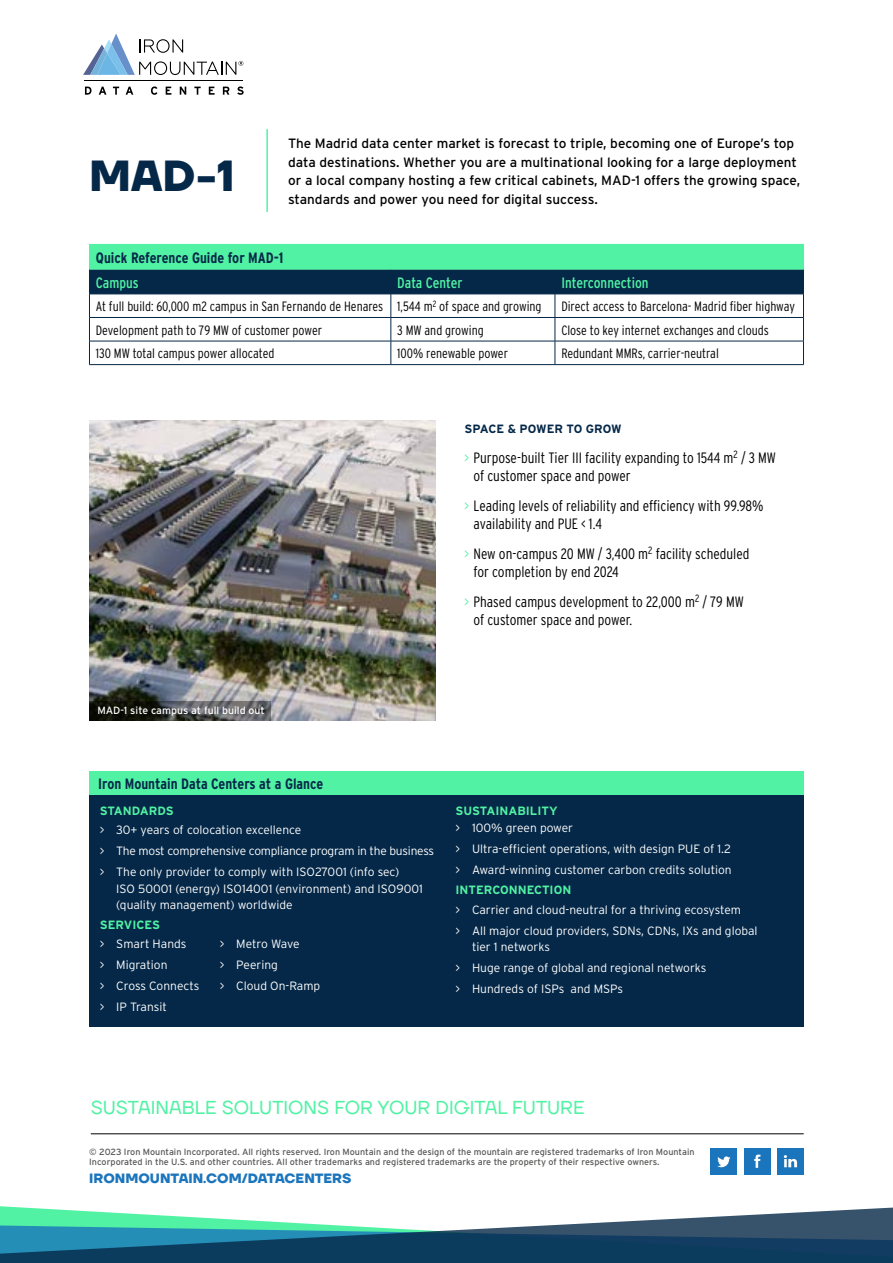
<style>
.page{position:relative;width:893px;height:1263px;background:#fff}
.page>*{position:absolute;margin:0;border:0;box-sizing:border-box;transform-origin:0 0}
.t1{font:700 43.5px "TT Firs Neue";color:#052848}
.t2{font:18.75px "TT Firs Neue";color:#51f2a4}
.t3{font:300 15px/18px "Interstate Condensed";color:#000}
.t4{font:700 15px "Interstate Condensed";color:#052848}
.t5{font:15px "Interstate Condensed";color:#51f2a4}
.t6{font:300 13.5px "Interstate Condensed";color:#000}
.t7{font:13.5px/18.8px "Interstate";color:#000}
.t8{font:700 13.5px "TT Firs Neue";color:#1b75bc}
.t9{font:300 12px/21px "Interstate";color:#fff}
.t10{font:300 12px/21px "Interstate";letter-spacing:-.02em;color:#fff}
.t11{font:700 12px "Interstate";color:#51f2a4}
.t12{font:700 12px "Interstate";color:#052848}
.t13{font:10.5px "Interstate";color:#fff}
.t14{font:9px/10.5px "Interstate";color:#575756}
.s1{color:#51f2a4}
</style>
<div class="page">
<hr style="left:91px;top:1133px;width:713px;height:1px;background:#000">
<div style="left:777px;top:1148px;width:27px;height:26px;background:#1b75bc"></div>
<svg style="left:784px;top:1155px;width:13px;height:12px"></svg>
<div style="left:744px;top:1148px;width:27px;height:26px;background:#1b75bc"></div>
<svg style="left:754px;top:1154px;width:7px;height:14px"></svg>
<div style="left:711px;top:1148px;width:26px;height:26px;background:#1b75bc"></div>
<svg style="left:717px;top:1156px;width:13px;height:11px"></svg>
<svg style="left:0;top:1207px;width:893px;height:56px"></svg>
<svg style="left:83px;top:34px;width:160px;height:41px"></svg>
<svg style="left:85px;top:87px;width:6px;height:8px"></svg>
<svg style="left:99px;top:87px;width:7px;height:8px"></svg>
<svg style="left:113px;top:87px;width:6px;height:8px"></svg>
<svg style="left:126px;top:87px;width:7px;height:8px"></svg>
<svg style="left:151px;top:86px;width:6px;height:9px"></svg>
<svg style="left:166px;top:87px;width:5px;height:8px"></svg>
<svg style="left:180px;top:87px;width:6px;height:8px"></svg>
<svg style="left:194px;top:87px;width:7px;height:8px"></svg>
<svg style="left:209px;top:87px;width:6px;height:8px"></svg>
<svg style="left:223px;top:87px;width:6px;height:8px"></svg>
<svg style="left:237px;top:86px;width:7px;height:9px"></svg>
<hr style="left:84px;top:80px;width:159px;height:1px;background:#000">
<img style="left:89px;top:421px;width:347px;height:299px">
<hr style="left:89px;top:364px;width:302px;height:1px;background:#052848">
<hr style="left:391px;top:364px;width:164px;height:1px;background:#052848">
<hr style="left:555px;top:364px;width:249px;height:1px;background:#052848">
<hr style="left:89px;top:244px;width:302px;height:1px;background:#51f2a4">
<svg style="left:89px;top:245px;width:715px;height:119px"></svg>
<hr style="left:391px;top:244px;width:164px;height:1px;background:#51f2a4">
<hr style="left:555px;top:244px;width:249px;height:1px;background:#51f2a4">
<hr style="left:89px;top:269px;width:302px;height:1px;background:#51f2a4">
<hr style="left:391px;top:269px;width:164px;height:1px;background:#51f2a4">
<hr style="left:555px;top:269px;width:249px;height:1px;background:#51f2a4">
<div style="left:89px;top:794px;width:715px;height:233px;background:#052848"></div>
<svg style="left:89px;top:701px;width:182px;height:19px;background:#3e3f3d"></svg>
<hr style="left:266px;top:129px;width:2px;height:83px;background:#51f2a4">
<div style="left:89px;top:771px;width:715px;height:23px;background:#51f2a4"></div>
<h1 class="t1" style="left:89px;top:146px;width:147px">MAD-1</h1>
<p class="t7" style="left:288px;top:134px;width:514px">The Madrid data center market is forecast to triple, becoming one of Europe’s top data destinations. Whether you are a multinational looking for a large deployment or a local company hosting a few critical cabinets, MAD-1 offers the growing space, standards and power you need for digital success.</p>
<p class="t4" style="left:96px;top:249px;width:189px">Quick Reference Guide for MAD-1</p>
<p class="t5" style="left:96px;top:274px;width:44px">Campus</p>
<p class="t5" style="left:397px;top:274px;width:67px">Data Center</p>
<p class="t5" style="left:561px;top:274px;width:89px">Interconnection</p>
<p class="t6" style="left:96px;top:299px;width:447px">At full build: 60,000 m2 campus in San Fernando de Henares 1,544 m<sup>2</sup> of space and growing</p>
<p class="t6" style="left:561px;top:299px;width:235px">Direct access to Barcelona- Madrid fiber highway</p>
<p class="t6" style="left:96px;top:322px;width:228px">Development path to 79 MW of customer power</p>
<p class="t6" style="left:397px;top:322px;width:88px">3 MW and growing</p>
<p class="t6" style="left:561px;top:322px;width:209px">Close to key internet exchanges and clouds</p>
<p class="t6" style="left:96px;top:346px;width:180px">130 MW total campus power allocated</p>
<p class="t6" style="left:397px;top:346px;width:112px">100% renewable power</p>
<p class="t6" style="left:561px;top:346px;width:159px">Redundant MMRs, carrier-neutral</p>
<p class="t12" style="left:464px;top:422px;width:159px">SPACE &amp; POWER TO GROW</p>
<p class="t3" style="left:473px;top:448px;width:304px;text-indent:-9px"><span class="s1">&gt;</span> Purpose-built Tier III facility expanding to 1544 m<sup>2</sup> / 3 MW of customer space and power</p>
<p class="t3" style="left:473px;top:496px;width:292px;text-indent:-9px"><span class="s1">&gt;</span> Leading levels of reliability and efficiency with 99.98% availability and PUE &lt; 1.4</p>
<p class="t3" style="left:473px;top:544px;width:277px;text-indent:-9px"><span class="s1">&gt;</span> New on-campus 20 MW / 3,400 m<sup>2</sup> facility scheduled for completion by end 2024</p>
<p class="t3" style="left:473px;top:592px;width:272px;text-indent:-9px"><span class="s1">&gt;</span> Phased campus development to 22,000 m<sup>2</sup> / 79 MW of customer space and power.</p>
<p class="t13" style="left:97px;top:704px;width:169px">MAD-1 site campus at full build out</p>
<p class="t4" style="left:98px;top:775px;width:227px">Iron Mountain Data Centers at a Glance</p>
<p class="t11" style="left:100px;top:804px;width:75px">STANDARDS</p>
<p class="t10" style="left:100px;top:819px;width:336px">&gt; 30+ years of colocation excellence<br>&gt; The most comprehensive compliance program in the business &gt; The only provider to comply with ISO27001 (info sec)</p>
<p class="t9" style="left:116px;top:880px;width:308px;line-height:16.5px">ISO 50001 (energy) ISO14001 (environment) and ISO9001 (quality management) worldwide</p>
<p class="t11" style="left:100px;top:918px;width:62px">SERVICES</p>
<p class="t9" style="left:100px;top:933px;width:88px">&gt; Smart Hands</p>
<p class="t9" style="left:220px;top:933px;width:81px">&gt; Metro Wave</p>
<p class="t9" style="left:100px;top:954px;width:69px">&gt; Migration</p>
<p class="t9" style="left:220px;top:954px;width:60px">&gt; Peering</p>
<p class="t9" style="left:100px;top:975px;width:101px">&gt; Cross Connects</p>
<p class="t9" style="left:220px;top:975px;width:102px">&gt; Cloud On-Ramp</p>
<p class="t9" style="left:100px;top:996px;width:69px">&gt; IP Transit</p>
<p class="t11" style="left:455px;top:804px;width:104px">SUSTAINABILITY</p>
<p class="t9" style="left:455px;top:817px;width:278px">&gt; 100% green power<br>&gt; Ultra-efficient operations, with design PUE of 1.2 &gt; Award-winning customer carbon credits solution</p>
<p class="t11" style="left:455px;top:883px;width:117px">INTERCONNECTION</p>
<p class="t9" style="left:455px;top:899px;width:304px">&gt; Carrier and cloud-neutral for a thriving ecosystem<br>&gt; All major cloud providers, SDNs, CDNs, IXs and global</p>
<p class="t9" style="left:455px;top:936px;width:252px;text-indent:16px">tier 1 networks<br>&gt; Huge range of global and regional networks &gt; Hundreds of ISPs and MSPs</p>
<h2 class="t2" style="left:91px;top:1094px;width:495px">SUSTAINABLE SOLUTIONS FOR YOUR DIGITAL FUTURE</h2>
<p class="t14" style="left:89px;top:1146px;width:607px">© 2023 Iron Mountain Incorporated. All rights reserved. Iron Mountain and the design of the mountain are registered trademarks of Iron Mountain<br>Incorporated in the U.S. and other countries. All other trademarks and registered trademarks are the property of their respective owners.</p>
<p class="t8" style="left:89px;top:1168px;width:264px">IRONMOUNTAIN.COM/DATACENTERS</p>
</div>
